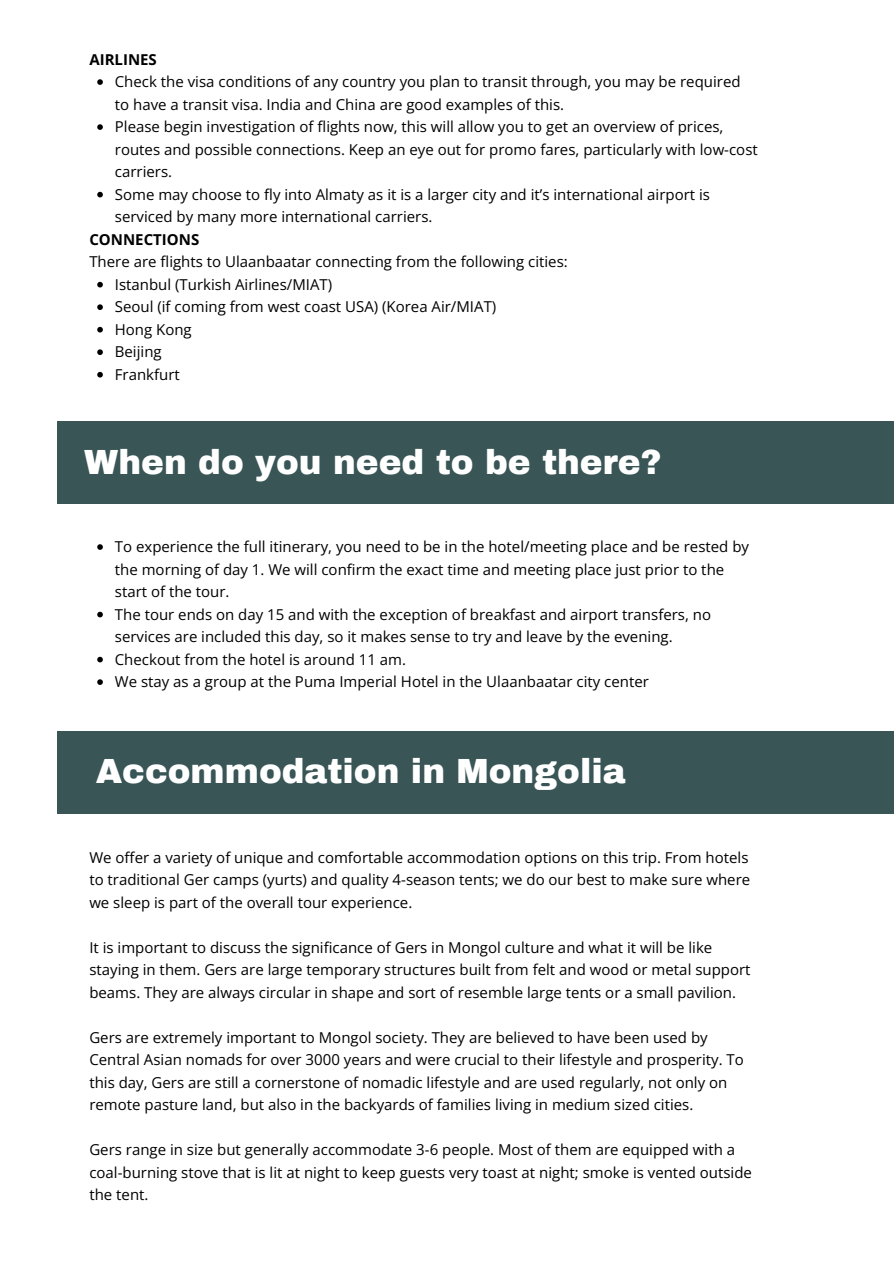
<style>
.page{position:relative;width:894px;height:1264px;background:#fff}
.page>*{position:absolute;margin:0;border:0;box-sizing:border-box;transform-origin:0 0}
.t1{font:900 34.2px "Archivo";color:#fff}
.t2{font:15px/22.5px "Open Sans";color:#000}
.t3{font:700 15px "Open Sans";color:#000}
</style>
<div class="page">
<svg style="left:97px;top:79px;width:6px;height:6px"></svg>
<svg style="left:97px;top:124px;width:6px;height:6px"></svg>
<svg style="left:97px;top:192px;width:6px;height:5px"></svg>
<svg style="left:97px;top:282px;width:6px;height:5px"></svg>
<svg style="left:97px;top:304px;width:6px;height:6px"></svg>
<svg style="left:97px;top:327px;width:6px;height:5px"></svg>
<svg style="left:97px;top:349px;width:6px;height:6px"></svg>
<svg style="left:97px;top:372px;width:6px;height:5px"></svg>
<svg style="left:97px;top:544px;width:6px;height:6px"></svg>
<svg style="left:97px;top:611px;width:6px;height:6px"></svg>
<svg style="left:97px;top:656px;width:6px;height:6px"></svg>
<svg style="left:97px;top:679px;width:6px;height:6px"></svg>
<div style="left:57px;top:422px;width:836px;height:82px;background:#395556"></div>
<div style="left:57px;top:731px;width:836px;height:82px;background:#395556"></div>
<p class="t3" style="left:89px;top:49px;width:69px">AIRLINES</p>
<p class="t2" style="left:115px;top:70px;width:644px">Check the visa conditions of any country you plan to transit through, you may be required to have a transit visa. India and China are good examples of this.<br>Please begin investigation of flights now, this will allow you to get an overview of prices, routes and possible connections. Keep an eye out for promo fares, particularly with low-cost carriers.<br>Some may choose to fly into Almaty as it is a larger city and it’s international airport is serviced by many more international carriers.</p>
<p class="t3" style="left:89px;top:229px;width:111px">CONNECTIONS</p>
<p class="t2" style="left:115px;top:250px;width:454px;text-indent:-25px">There are flights to Ulaanbaatar connecting from the following cities:<br>Istanbul (Turkish Airlines/MIAT)<br>Seoul (if coming from west coast USA) (Korea Air/MIAT)<br>Hong Kong<br>Beijing<br>Frankfurt</p>
<h1 class="t1" style="left:84px;top:444px;width:578px">When do you need to be there?</h1>
<p class="t2" style="left:115px;top:535px;width:635px">To experience the full itinerary, you need to be in the hotel/meeting place and be rested by the morning of day 1. We will confirm the exact time and meeting place just prior to the start of the tour.<br>The tour ends on day 15 and with the exception of breakfast and airport transfers, no services are included this day, so it makes sense to try and leave by the evening.<br>Checkout from the hotel is around 11 am.<br>We stay as a group at the Puma Imperial Hotel in the Ulaanbaatar city center</p>
<h1 class="t1" style="left:96px;top:752px;width:531px">Accommodation in Mongolia</h1>
<p class="t2" style="left:89px;top:845px;width:662px;text-align:justify">We offer a variety of unique and comfortable accommodation options on this trip. From hotels to traditional Ger camps (yurts) and quality 4-season tents; we do our best to make sure where we sleep is part of the overall tour experience.</p>
<p class="t2" style="left:89px;top:935px;width:662px">It is important to discuss the significance of Gers in Mongol culture and what it will be like staying in them. Gers are large temporary structures built from felt and wood or metal support beams. They are always circular in shape and sort of resemble large tents or a small pavilion.</p>
<p class="t2" style="left:89px;top:1025px;width:655px">Gers are extremely important to Mongol society. They are believed to have been used by Central Asian nomads for over 3000 years and were crucial to their lifestyle and prosperity. To this day, Gers are still a cornerstone of nomadic lifestyle and are used regularly, not only on remote pasture land, but also in the backyards of families living in medium sized cities.</p>
<p class="t2" style="left:89px;top:1138px;width:664px">Gers range in size but generally accommodate 3-6 people. Most of them are equipped with a coal-burning stove that is lit at night to keep guests very toast at night; smoke is vented outside the tent.</p>
</div>
